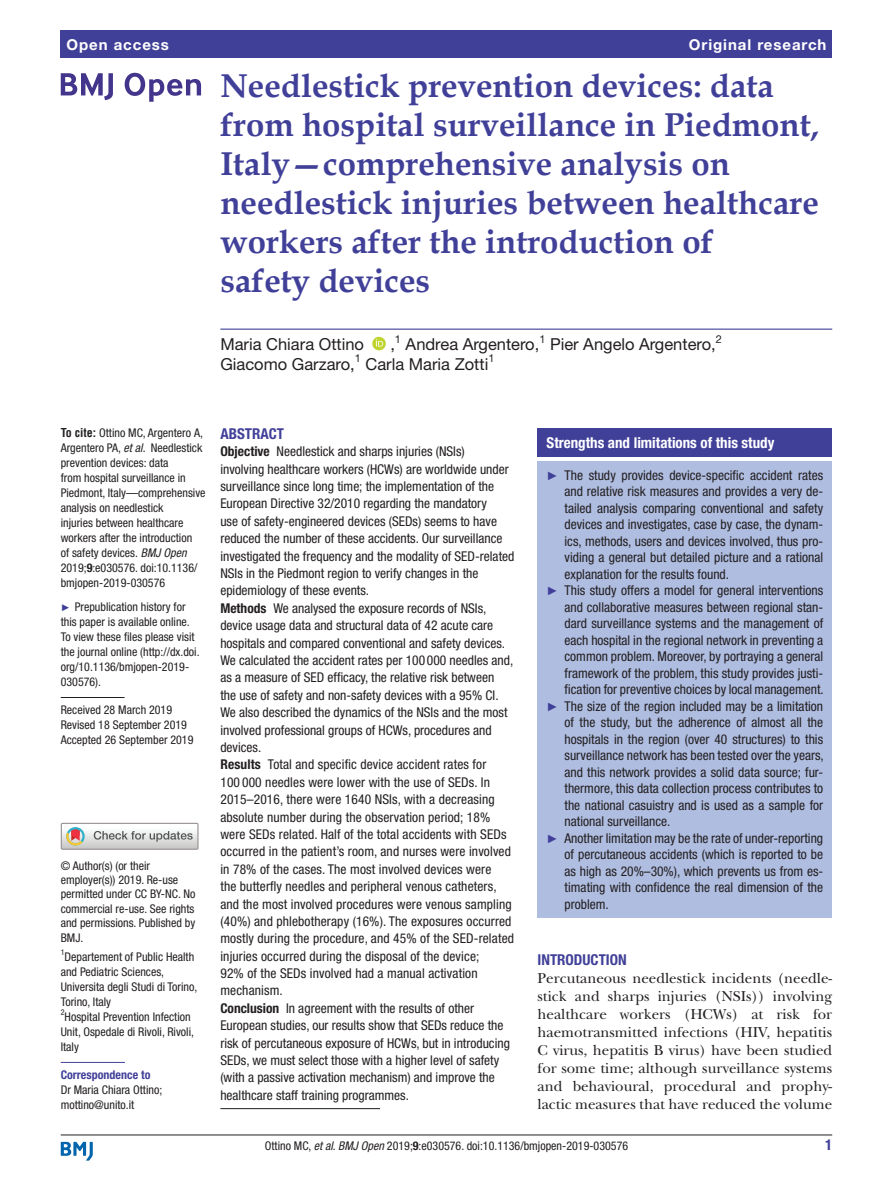
<style>
.page{position:relative;width:893px;height:1191px;background:#fff}
.page>*{position:absolute;margin:0;border:0;box-sizing:border-box;transform-origin:0 0}
.t1{font:700 33px/39px "Book Antiqua";color:#414099}
.t2{font:16.5px "Helvetica Neue LT Std";color:#231f20}
.t3{font:15px/18px "New Baskerville";color:#231f20;text-align:justify}
.t4{font:700 condensed 15px "Helvetica Neue LT Std";color:#fff}
.t5{font:700 15px "Helvetica Neue LT Std";letter-spacing:.065em;color:#fff}
.t6{font:700 condensed 15px "Helvetica Neue LT Std";color:#414099}
.t7{font:condensed 13.5px/17.4px "Helvetica Neue LT Std";color:#231f20}
.t8{font:condensed 12px/15px "Helvetica Neue LT Std";color:#231f20}
.t9{font:700 condensed 12px "Helvetica Neue LT Std";color:#414099}
.t10{font:10.95px "Helvetica Neue LT Std";color:#231f20}
.t11{font:condensed 7.95px "Helvetica Neue LT Std";color:#231f20}
.s1{font-family:"Helvetica LT Std";font-weight:700}
.s2{font-style:italic}
.s3{font-weight:700}
.s4{font-family:"Arial";font-stretch:normal;font-size:9.75px;color:#414099}
.s5{font-family:"Arial";font-stretch:normal;font-size:12px;color:#414099}
</style>
<div class="page">
<hr style="left:61px;top:1134px;width:771px;height:1px;background:#231f20">
<svg style="left:61px;top:1141px;width:32px;height:19px"></svg>
<div style="left:61px;top:31px;width:771px;height:27px;background:#414099"></div>
<hr style="left:220px;top:328px;width:612px;height:2px;background:#414099">
<svg style="left:372px;top:337px;width:14px;height:13px"></svg>
<hr style="left:61px;top:697px;width:64px;height:1px;background:#231f20">
<hr style="left:61px;top:1062px;width:64px;height:1px;background:#414099">
<svg style="left:61px;top:73px;width:52px;height:27px"></svg>
<svg style="left:125px;top:73px;width:76px;height:29px"></svg>
<div style="left:61px;top:822px;width:138px;height:27px;border:1px solid #969090"></div>
<svg style="left:61px;top:823px;width:137px;height:26px"></svg>
<div style="left:538px;top:428px;width:294px;height:29px;background:#414099"></div>
<div style="left:538px;top:461px;width:294px;height:456px;background:#afbde1"></div>
<hr style="left:220px;top:1108px;width:160px;height:1px;background:#231f20">
<p class="t5" style="left:66px;top:35px;width:104px">Open access</p>
<p class="t5" style="left:689px;top:35px;width:139px">Original research</p>
<h1 class="t1" style="left:220px;top:66px;width:600px">Needlestick prevention devices: data from hospital surveillance in Piedmont, Italy—comprehensive analysis on needlestick injuries between healthcare workers after the introduction of<br>safety devices</h1>
<p class="t2" style="left:220px;top:335px;width:145px">Maria Chiara Ottino</p>
<p class="t2" style="left:390px;top:335px;width:6px">,</p>
<p class="t10" style="left:395px;top:332px;width:8px">1</p>
<p class="t2" style="left:406px;top:335px;width:135px">Andrea Argentero,</p>
<p class="t10" style="left:539px;top:332px;width:8px">1</p>
<p class="t2" style="left:550px;top:335px;width:167px">Pier Angelo Argentero,</p>
<p class="t10" style="left:716px;top:332px;width:8px">2</p>
<p class="t2" style="left:220px;top:354px;width:136px">Giacomo Garzaro,</p>
<p class="t10" style="left:355px;top:352px;width:8px">1</p>
<p class="t2" style="left:365px;top:354px;width:124px">Carla Maria Zotti</p>
<p class="t10" style="left:488px;top:352px;width:8px">1</p>
<p class="t8" style="left:61px;top:425px;width:146px"><span class="s1">To cite:</span> Ottino MC, Argentero A,<br>Argentero PA, <span class="s2">et al</span>. Needlestick prevention devices: data<br>from hospital surveillance in<br>Piedmont, Italy—comprehensive analysis on needlestick<br>injuries between healthcare workers after the introduction<br>of safety devices. <span class="s2">BMJ Open<br></span>2019;<span class="s3">9</span>:e030576. doi:10.1136/ bmjopen-2019-030576</p>
<p class="t8" style="left:61px;top:599px;width:140px"><span class="s4">►</span> Prepublication history for this paper is available online.<br>To view these files please visit the journal online (http://dx.doi. org/10.1136/bmjopen-2019-<br>030576).</p>
<p class="t8" style="left:61px;top:702px;width:134px">Received 28 March 2019<br>Revised 18 September 2019<br>Accepted 26 September 2019</p>
<p class="t8" style="left:61px;top:858px;width:136px;line-height:14.4px">© Author(s) (or their employer(s)) 2019. Re-use permitted under CC BY-NC. No commercial re-use. See rights and permissions. Published by<br>BMJ.</p>
<p class="t11" style="left:61px;top:948px;width:5px">1</p>
<p class="t8" style="left:61px;top:949px;width:138px;text-indent:4px">Departement of Public Health and Pediatric Sciences,<br>Universita degli Studi di Torino,<br>Torino, Italy<br><sup>2</sup>Hospital Prevention Infection<br>Unit, Ospedale di Rivoli, Rivoli,<br>Italy</p>
<p class="t9" style="left:61px;top:1067px;width:91px">Correspondence to</p>
<p class="t8" style="left:61px;top:1082px;width:103px">Dr Maria Chiara Ottino; mottino@unito.it</p>
<p class="t6" style="left:220px;top:424px;width:65px">Abstract</p>
<p class="t7" style="left:220px;top:443px;width:296px"><span class="s3">Objective</span> Needlestick and sharps injuries (NSIs)<br>involving healthcare workers (HCWs) are worldwide under surveillance since long time; the implementation of the European Directive 32/2010 regarding the mandatory<br>use of safety-engineered devices (SEDs) seems to have reduced the number of these accidents. Our surveillance investigated the frequency and the modality of SED-related NSIs in the Piedmont region to verify changes in the epidemiology of these events.<br><span class="s3">Methods</span> We analysed the exposure records of NSIs, device usage data and structural data of 42 acute care hospitals and compared conventional and safety devices.<br>We calculated the accident rates per 100 000 needles and, as a measure of SED efficacy, the relative risk between<br>the use of safety and non-safety devices with a 95% CI.<br>We also described the dynamics of the NSIs and the most involved professional groups of HCWs, procedures and devices.<br><span class="s3">Results</span> Total and specific device accident rates for<br>100 000 needles were lower with the use of SEDs. In 2015–2016, there were 1640 NSIs, with a decreasing absolute number during the observation period; 18% were SEDs related. Half of the total accidents with SEDs occurred in the patient’s room, and nurses were involved in 78% of the cases. The most involved devices were<br>the butterfly needles and peripheral venous catheters, and the most involved procedures were venous sampling (40%) and phlebotherapy (16%). The exposures occurred mostly during the procedure, and 45% of the SED-related injuries occurred during the disposal of the device;<br>92% of the SEDs involved had a manual activation mechanism.<br><span class="s3">Conclusion</span> In agreement with the results of other European studies, our results show that SEDs reduce the risk of percutaneous exposure of HCWs, but in introducing SEDs, we must select those with a higher level of safety (with a passive activation mechanism) and improve the healthcare staff training programmes.</p>
<p class="t4" style="left:547px;top:433px;width:229px">Strengths and limitations of this study</p>
<p class="t7" style="left:547px;top:466px;width:278px"><span class="s5">►</span> The study provides device-specific accident rates</p>
<p class="t7" style="left:565px;top:482px;width:260px">and relative risk measures and provides a very de-</p>
<p class="t7" style="left:565px;top:499px;width:260px">tailed analysis comparing conventional and safety</p>
<p class="t7" style="left:565px;top:515px;width:260px">devices and investigates, case by case, the dynam-</p>
<p class="t7" style="left:565px;top:532px;width:260px">ics, methods, users and devices involved, thus pro-</p>
<p class="t7" style="left:565px;top:548px;width:260px">viding a general but detailed picture and a rational</p>
<p class="t7" style="left:565px;top:565px;width:166px">explanation for the results found.</p>
<p class="t7" style="left:547px;top:581px;width:278px"><span class="s5">►</span> This study offers a model for general interventions</p>
<p class="t7" style="left:565px;top:598px;width:260px">and collaborative measures between regional stan-</p>
<p class="t7" style="left:565px;top:614px;width:260px">dard surveillance systems and the management of</p>
<p class="t7" style="left:565px;top:631px;width:260px">each hospital in the regional network in preventing a</p>
<p class="t7" style="left:565px;top:647px;width:260px">common problem. Moreover, by portraying a general</p>
<p class="t7" style="left:565px;top:664px;width:260px">framework of the problem, this study provides justi-</p>
<p class="t7" style="left:565px;top:680px;width:261px">fication for preventive choices by local management.</p>
<p class="t7" style="left:547px;top:697px;width:278px"><span class="s5">►</span> The size of the region included may be a limitation</p>
<p class="t7" style="left:565px;top:713px;width:260px">of the study, but the adherence of almost all the</p>
<p class="t7" style="left:565px;top:730px;width:260px">hospitals in the region (over 40 structures) to this</p>
<p class="t7" style="left:565px;top:746px;width:261px">surveillance network has been tested over the years,</p>
<p class="t7" style="left:565px;top:763px;width:260px">and this network provides a solid data source; fur-</p>
<p class="t7" style="left:565px;top:779px;width:260px">thermore, this data collection process contributes to</p>
<p class="t7" style="left:565px;top:796px;width:260px">the national casuistry and is used as a sample for</p>
<p class="t7" style="left:565px;top:812px;width:107px">national surveillance.</p>
<p class="t7" style="left:547px;top:829px;width:278px"><span class="s5">►</span> Another limitation may be the rate of under-reporting</p>
<p class="t7" style="left:565px;top:845px;width:260px">of percutaneous accidents (which is reported to be</p>
<p class="t7" style="left:565px;top:862px;width:260px">as high as 20%–30%), which prevents us from es-</p>
<p class="t7" style="left:565px;top:878px;width:260px">timating with confidence the real dimension of the</p>
<p class="t7" style="left:565px;top:895px;width:46px">problem.</p>
<p class="t6" style="left:538px;top:951px;width:91px">Introduction</p>
<p class="t3" style="left:538px;top:969px;width:296px">Percutaneous needlestick incidents (needle&shy;stick and sharps injuries (NSIs)) involving healthcare workers (HCWs) at risk for haemotransmitted infections (HIV, hepatitis C virus, hepatitis B virus) have been studied for some time; although surveillance systems and behavioural, procedural and prophy&shy;lactic measures that have reduced the volume</p>
<p class="t8" style="left:265px;top:1137px;width:365px">Ottino MC, <span class="s2">et al</span>. <span class="s2">BMJ Open</span> 2019;<span class="s3">9</span>:e030576. doi:10.1136/bmjopen-2019-030576</p>
<p class="t6" style="left:825px;top:1135px;width:9px">1</p>
</div>
